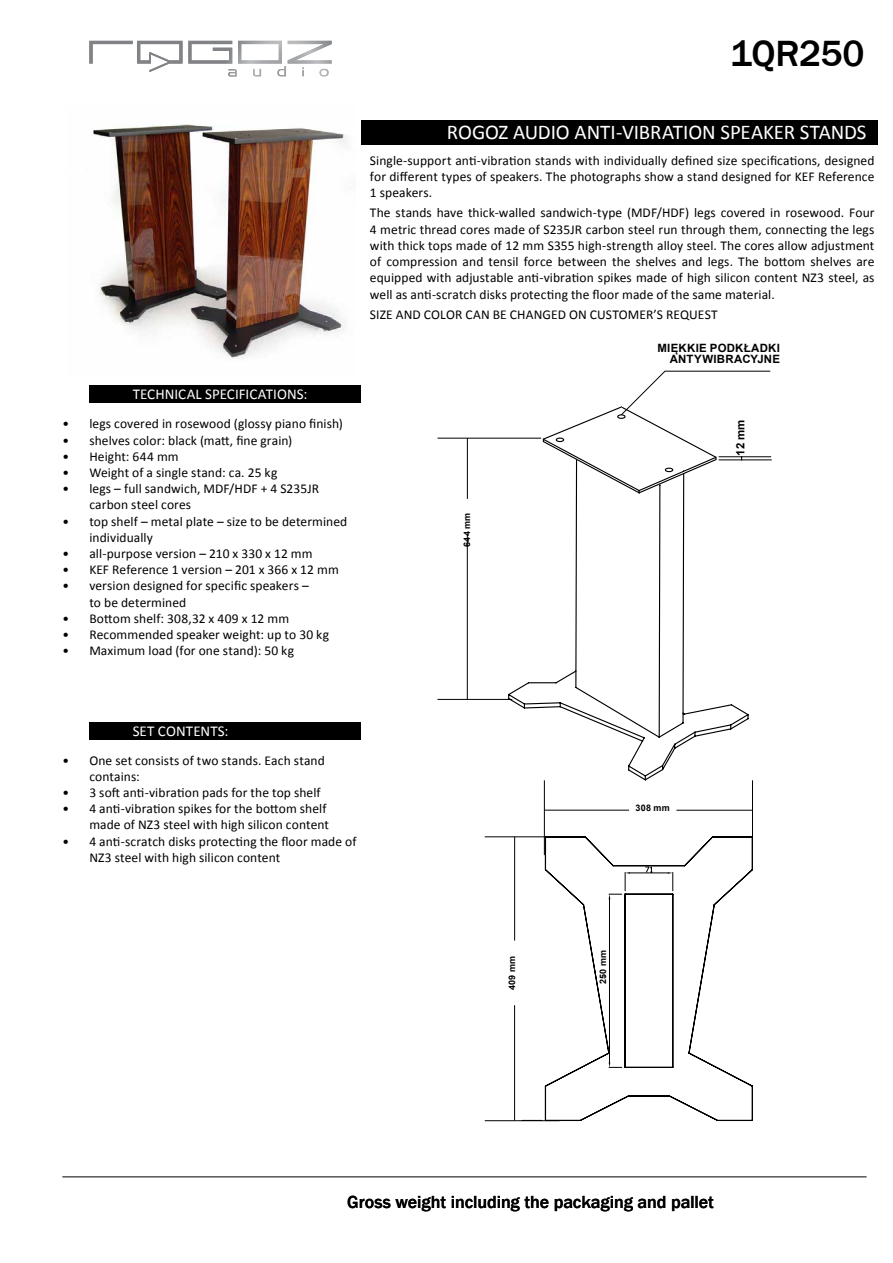
<style>
.page{position:relative;width:893px;height:1263px;background:#fff}
.page>*{position:absolute;margin:0;border:0;box-sizing:border-box;transform-origin:0 0}
.t1{font:500 37.5px "Franklin Gothic";letter-spacing:-.01em;color:#000}
.t2{font:21px "Calibri";letter-spacing:-.005em;color:#fff}
.t3{font:500 18px "Franklin Gothic";letter-spacing:-.005em;color:#000}
.t4{font:15px "Calibri";letter-spacing:.005em;color:#fff}
.t5{font:13.5px/16.2px "Calibri";letter-spacing:.005em;color:#000}
.t6{font:700 11.4px/11.4px "Arial";letter-spacing:.02em;color:#000;text-align:right}
.t7{font:700 9px "Arial";letter-spacing:.03em;color:#000}
</style>
<div class="page">
<div style="left:89px;top:723px;width:272px;height:17px;background:#000"></div>
<hr style="left:62px;top:1176px;width:805px;height:1px;background:#000">
<svg style="left:507px;top:495px;width:242px;height:287px"></svg>
<hr style="left:719px;top:460px;width:53px;height:1px;background:#000">
<hr style="left:437px;top:699px;width:75px;height:1px;background:#000">
<hr style="left:467px;top:534px;width:1px;height:165px;background:#000">
<hr style="left:467px;top:438px;width:1px;height:61px;background:#000">
<hr style="left:437px;top:438px;width:104px;height:1px;background:#000">
<svg style="left:544px;top:836px;width:209px;height:286px"></svg>
<hr style="left:630px;top:873px;width:38px;height:1px;background:#000">
<svg style="left:668px;top:872px;width:5px;height:19px"></svg>
<svg style="left:604px;top:865px;width:49px;height:203px"></svg>
<hr style="left:485px;top:1120px;width:74px;height:1px;background:#000">
<hr style="left:514px;top:1005px;width:1px;height:115px;background:#000">
<hr style="left:514px;top:837px;width:1px;height:103px;background:#000">
<hr style="left:485px;top:836px;width:72px;height:1px;background:#000">
<hr style="left:544px;top:780px;width:1px;height:75px;background:#000">
<hr style="left:544px;top:810px;width:85px;height:1px;background:#000">
<hr style="left:676px;top:810px;width:77px;height:1px;background:#000">
<hr style="left:752px;top:780px;width:1px;height:72px;background:#000">
<svg style="left:542px;top:370px;width:229px;height:125px"></svg>
<div style="left:617px;top:414px;width:9px;height:5px;border:1px solid #000;border-radius:50%"></div>
<div style="left:361px;top:121px;width:516px;height:24px;background:#000"></div>
<svg style="left:89px;top:41px;width:243px;height:36px"></svg>
<div style="left:89px;top:386px;width:272px;height:17px;background:#000"></div>
<img style="left:93px;top:124px;width:254px;height:235px">
<h1 class="t1" style="left:730px;top:30px;width:136px">1QR250</h1>
<h2 class="t2" style="left:447px;top:118px;width:421px">ROGOZ AUDIO ANTI-VIBRATION SPEAKER STANDS</h2>
<p class="t5" style="left:370px;top:152px;width:506px;text-align:justify">Single-support anti-vibration stands with individually defined size specifications, designed for different types of speakers. The photographs show a stand designed for KEF Reference 1 speakers.</p>
<p class="t5" style="left:370px;top:205px;width:506px;text-align:justify">The stands have thick-walled sandwich-type (MDF/HDF) legs covered in rosewood. Four 4 metric thread cores made of S235JR carbon steel run through them, connecting the legs with thick tops made of 12 mm S355 high-strength alloy steel. The cores allow adjustment of compression and tensil force between the shelves and legs. The bottom shelves are equipped with adjustable anti-vibration spikes made of high silicon content NZ3 steel, as well as anti-scratch disks protecting the floor made of the same material.</p>
<p class="t5" style="left:370px;top:306px;width:349px">SIZE AND COLOR CAN BE CHANGED ON CUSTOMER’S REQUEST</p>
<p class="t4" style="left:133px;top:384px;width:176px">TECHNICAL SPECIFICATIONS:</p>
<p class="t5" style="left:62px;top:415px;width:282px">• legs covered in rosewood (glossy piano finish)</p>
<p class="t5" style="left:62px;top:432px;width:231px">• shelves color: black (matt, fine grain)</p>
<p class="t5" style="left:62px;top:448px;width:118px">• Height: 644 mm</p>
<p class="t5" style="left:62px;top:464px;width:217px">• Weight of a single stand: ca. 25 kg</p>
<p class="t5" style="left:89px;top:480px;width:231px;text-indent:-27px">• legs – full sandwich, MDF/HDF + 4 S235JR carbon steel cores</p>
<p class="t5" style="left:89px;top:513px;width:259px;text-indent:-27px">• top shelf – metal plate – size to be determined individually</p>
<p class="t5" style="left:62px;top:545px;width:252px">• all-purpose version – 210 x 330 x 12 mm</p>
<p class="t5" style="left:62px;top:561px;width:278px">• KEF Reference 1 version – 201 x 366 x 12 mm</p>
<p class="t5" style="left:89px;top:577px;width:221px;text-indent:-27px">• version designed for specific speakers – to be determined</p>
<p class="t5" style="left:62px;top:610px;width:228px">• Bottom shelf: 308,32 x 409 x 12 mm</p>
<p class="t5" style="left:62px;top:626px;width:268px">• Recommended speaker weight: up to 30 kg</p>
<p class="t5" style="left:62px;top:642px;width:233px">• Maximum load (for one stand): 50 kg</p>
<p class="t4" style="left:133px;top:720px;width:97px">SET CONTENTS:</p>
<p class="t5" style="left:89px;top:752px;width:237px;text-indent:-27px">• One set consists of two stands. Each stand contains:</p>
<p class="t5" style="left:62px;top:784px;width:260px">• 3 soft anti-vibration pads for the top shelf</p>
<p class="t5" style="left:62px;top:800px;width:268px;text-align:right">• 4 anti-vibration spikes for the bottom shelf made of NZ3 steel with high silicon content</p>
<p class="t5" style="left:89px;top:833px;width:269px;text-indent:-27px">• 4 anti-scratch disks protecting the floor made of<br>NZ3 steel with high silicon content</p>
<p class="t7" style="left:460px;top:547px;width:36px;rotate:-90deg">644 mm</p>
<p class="t6" style="left:657px;top:342px;width:124px">MIĘKKIE PODKŁADKI<br>ANTYWIBRACYJNE</p>
<p class="t6" style="left:735px;top:455px;width:38px;rotate:-90deg">12 mm</p>
<p class="t7" style="left:506px;top:990px;width:36px;rotate:-90deg">409 mm</p>
<p class="t7" style="left:635px;top:801px;width:36px">308 mm</p>
<p class="t7" style="left:597px;top:984px;width:36px;rotate:-90deg">250 mm</p>
<h3 class="t3" style="left:347px;top:1190px;width:368px">Gross weight including the packaging and pallet</h3>
</div>
